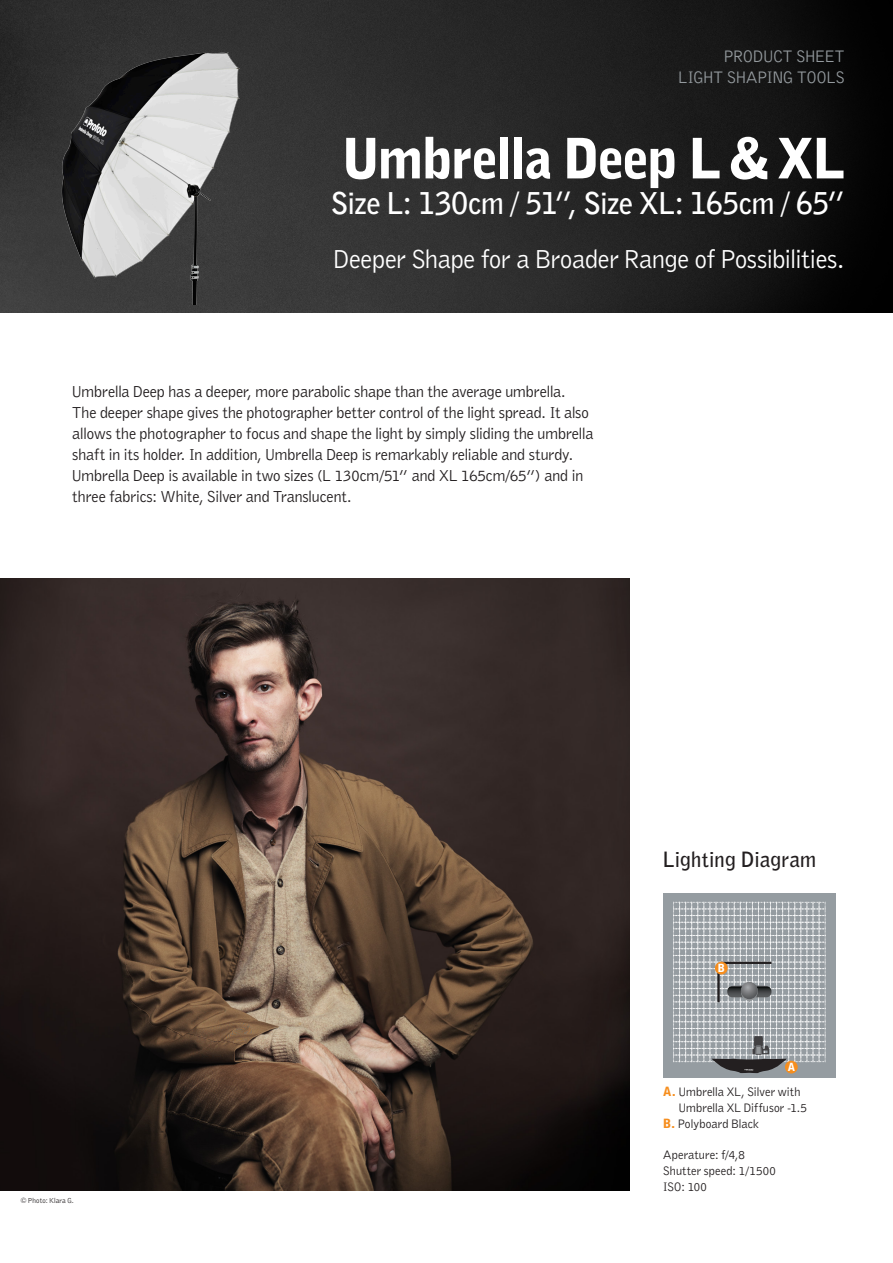
<style>
.page{position:relative;width:893px;height:1263px;background:#fff}
.page>*{position:absolute;margin:0;border:0;box-sizing:border-box;transform-origin:0 0}
.main_body{font:900 55.5px "Bell Gothic Profoto";letter-spacing:-.01em;color:#fff}
.main_body-2{font:700 30px "Bell Gothic Profoto";letter-spacing:-.005em;color:#fff}
.Framsida_Brödtext{font:27px "Bell Gothic Profoto";letter-spacing:-.005em;color:#fff}
.main_body-3{font:700 21.15px "Bell Gothic Profoto";letter-spacing:.015em;color:#231f20}
.PRODUCT_SHEET{font:17.25px "Bell Gothic Profoto";letter-spacing:.015em;color:#949a9e}
.t1{font:16.5px/21px "Bell Gothic Profoto";letter-spacing:.005em;color:#231f20}
.t2{font:12.75px/15.8px "Bell Gothic Profoto";letter-spacing:.015em;color:#231f20}
.main_body-4{font:900 11.25px "Bell Gothic Profoto";color:#fff}
.t3{font:7.5px "Bell Gothic Profoto";letter-spacing:.025em;color:#231f20}
.s1{font-weight:900;color:#f68e1e}
</style>
<div class="page">
<img style="left:0;top:0;width:893px;height:313px">
<img style="left:30px;top:40px;width:247px;height:265px">
<img style="left:0;top:578px;width:629px;height:613px">
<div style="left:663px;top:893px;width:172px;height:185px;background:#959ca1"></div>
<svg style="left:673px;top:902px;width:153px;height:171px"></svg>
<div style="left:785px;top:1061px;width:13px;height:12px;background:#f68e1e;border-radius:50%"></div>
<hr style="left:717px;top:964px;width:3px;height:38px;background:#231f20">
<hr style="left:721px;top:962px;width:50px;height:2px;background:#231f20">
<div style="left:715px;top:962px;width:13px;height:12px;background:#f68e1e;border-radius:50%"></div>
<p class="PRODUCT_SHEET" style="left:724px;top:45px;width:122px">PRODUCT SHEET</p>
<p class="PRODUCT_SHEET" style="left:679px;top:66px;width:167px">LIGHT SHAPING TOOLS</p>
<p class="main_body" style="left:343px;top:124px;width:503px">Umbrella Deep L&amp;XL</p>
<p class="main_body-2" style="left:331px;top:184px;width:515px">Size L: 130cm / 51”, Size XL: 165cm / 65”</p>
<p class="Framsida_Brödtext" style="left:333px;top:242px;width:513px">Deeper Shape for a Broader Range of Possibilities.</p>
<p class="t1" style="left:72px;top:380px;width:522px">Umbrella Deep has a deeper, more parabolic shape than the average umbrella.<br>The deeper shape gives the photographer better control of the light spread. It also allows the photographer to focus and shape the light by simply sliding the umbrella shaft in its holder. In addition, Umbrella Deep is remarkably reliable and sturdy.<br>Umbrella Deep is available in two sizes (L 130cm/51” and XL 165cm/65”) and in three fabrics: White, Silver and Translucent.</p>
<p class="t3" style="left:20px;top:1196px;width:55px">© Photo: Klara G.</p>
<p class="main_body-3" style="left:663px;top:845px;width:154px">Lighting Diagram</p>
<p class="main_body-4" style="left:718px;top:961px;width:9px">B</p>
<p class="main_body-4" style="left:788px;top:1060px;width:9px">A</p>
<p class="t2" style="left:679px;top:1084px;width:130px;text-indent:-16px"><span class="s1">A.</span> Umbrella XL, Silver with<br>Umbrella XL Diffusor -1.5</p>
<p class="t2" style="left:663px;top:1115px;width:97px"><span class="s1">B.</span> Polyboard Black</p>
<p class="t2" style="left:663px;top:1147px;width:83px">Aperature: f/4,8</p>
<p class="t2" style="left:663px;top:1162px;width:114px">Shutter speed: 1/1500</p>
<p class="t2" style="left:663px;top:1178px;width:45px">ISO: 100</p>
</div>
